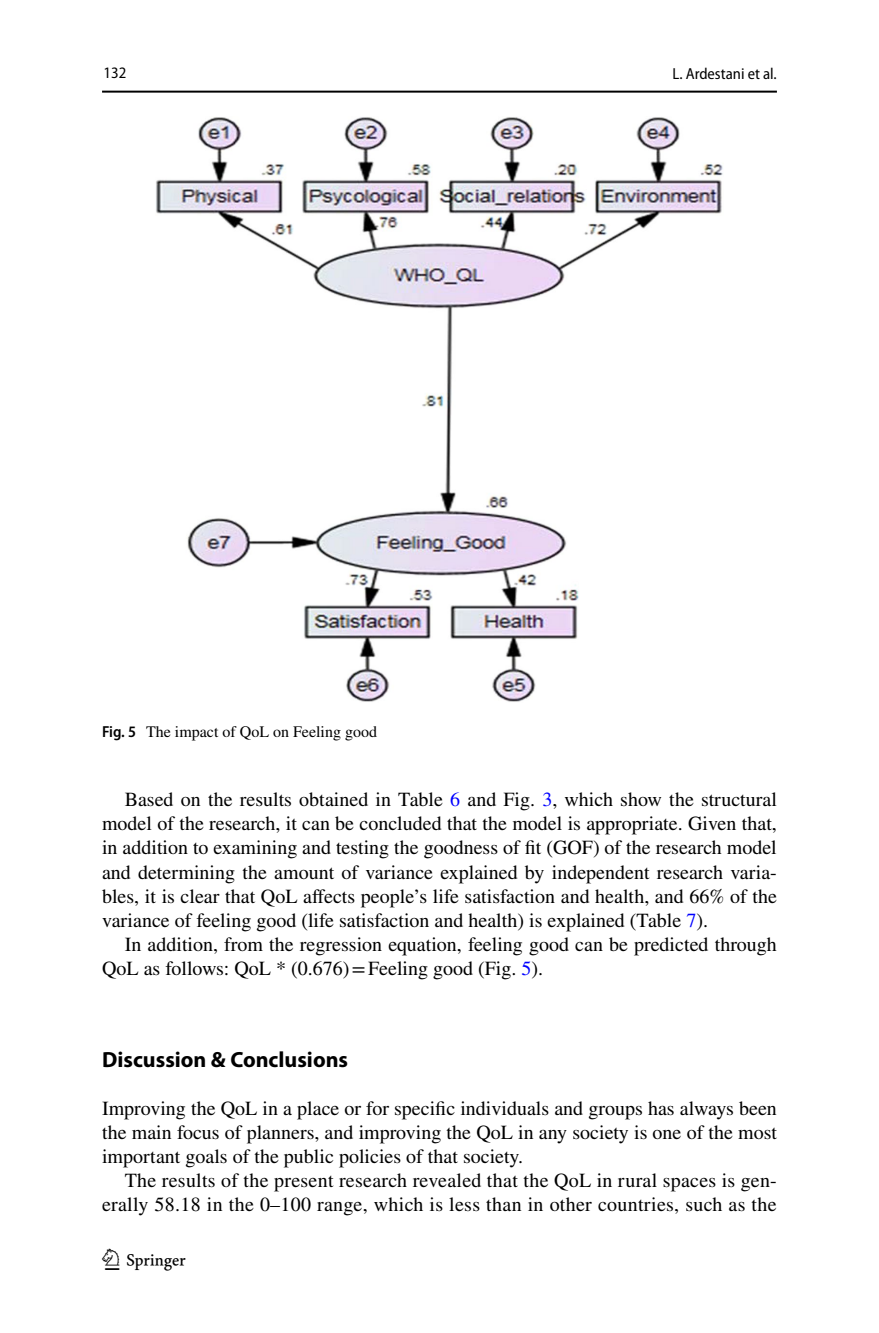
<style>
.page{position:relative;width:879px;height:1333px;background:#fff}
.page>*{position:absolute;margin:0;border:0;box-sizing:border-box;transform-origin:0 0}
.t1{font:30px "Springnew Regular 4";color:#000}
.t2{font:700 22px "Myriad Pro";color:#000}
.t3{font:20px/24px "STIX";color:#000;text-align:justify}
.t4{font:16px "STIX";color:#000}
.t5{font:semi-condensed 16px "Myriad Pro";color:#000}
.s1{font-family:"Myriad Pro";font-weight:600;font-stretch:semi-condensed}
.s2{color:#00f}
</style>
<div class="page">
<hr style="left:102px;top:91px;width:675px;height:2px;background:#000">
<img style="left:156px;top:117px;width:567px;height:585px">
<p class="t5" style="left:103px;top:64px;width:24px">132</p>
<p class="t5" style="left:672px;top:65px;width:106px">L. Ardestani et al.</p>
<p class="t4" style="left:102px;top:720px;width:276px"><span class="s1">Fig. 5</span> The impact of QoL on Feeling good</p>
<p class="t3" style="left:102px;top:789px;width:676px;text-indent:23px">Based on the results obtained in Table <span class="s2">6</span> and Fig. <span class="s2">3</span>, which show the structural model of the research, it can be concluded that the model is appropriate. Given that, in addition to examining and testing the goodness of fit (GOF) of the research model and determining the amount of variance explained by independent research varia&shy;bles, it is clear that QoL affects people’s life satisfaction and health, and 66% of the variance of feeling good (life satisfaction and health) is explained (Table <span class="s2">7</span>).</p>
<p class="t3" style="left:102px;top:933px;width:676px;text-indent:23px">In addition, from the regression equation, feeling good can be predicted through<br>QoL as follows: QoL * (0.676)=Feeling good (Fig. <span class="s2">5</span>).</p>
<p class="t2" style="left:102px;top:1045px;width:248px">Discussion &amp; Conclusions</p>
<p class="t3" style="left:102px;top:1097px;width:676px">Improving the QoL in a place or for specific individuals and groups has always been the main focus of planners, and improving the QoL in any society is one of the most important goals of the public policies of that society.</p>
<p class="t3" style="left:102px;top:1169px;width:676px;text-align:right">The results of the present research revealed that the QoL in rural spaces is gen&shy;erally 58.18 in the 0–100 range, which is less than in other countries, such as the</p>
<h1 class="t1" style="left:105px;top:1248px;width:83px">1 3</h1>
</div>
